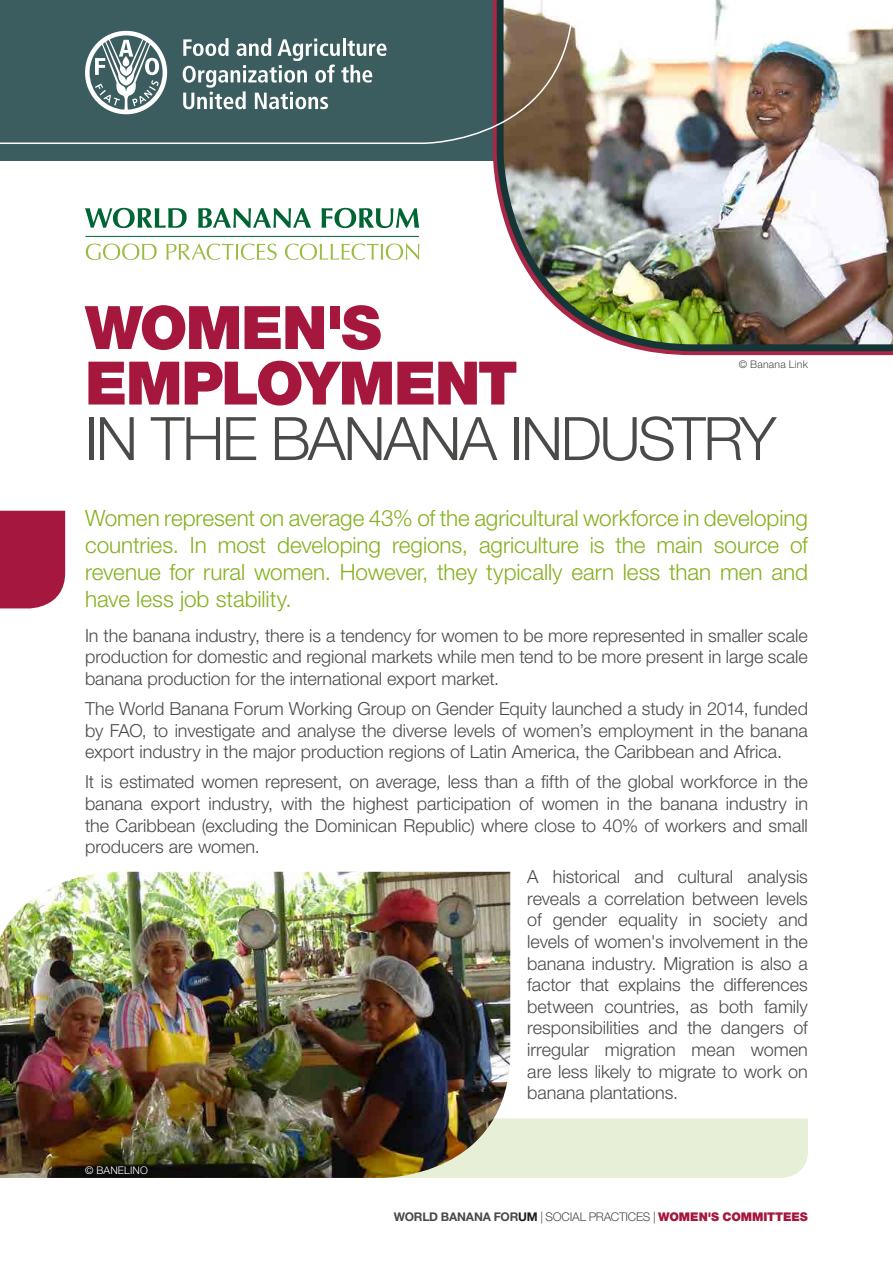
<style>
.page{position:relative;width:893px;height:1263px;background:#fff}
.page>*{position:absolute;margin:0;border:0;box-sizing:border-box;transform-origin:0 0}
.t1{font:300 60px "Helvetica Neue LT Std";letter-spacing:-.04em;color:#4a4a49}
.t2{font:900 60px/55.5px "Helvetica Neue LT Std";letter-spacing:-.025em;color:#a6173d}
.t3{font:300 22.5px/27px "Helvetica Neue LT Std";color:#85b11f;text-align:justify}
.t4{font:300 18px/21.6px "Helvetica Neue LT Std";color:#4a4a49;text-align:justify}
.t5{font:300 12px "Helvetica Neue LT Std";letter-spacing:-.02em;color:#4a4a49}
.t6{font:300 10.5px "Helvetica Neue LT Std";letter-spacing:.02em;color:#4a4a49}
.t7{font:300 10.5px "Helvetica Neue LT Std";letter-spacing:.015em;color:#fff}
.s1{font-weight:700}
.s2{font-weight:700;color:#1d1d1b}
.s3{font-weight:900;color:#a6173d}
</style>
<div class="page">
<svg style="left:85px;top:208px;width:334px;height:20px"></svg>
<svg style="left:86px;top:244px;width:333px;height:16px"></svg>
<hr style="left:85px;top:236px;width:334px;height:1px;background:#006533">
<div style="left:510px;top:1118px;width:298px;height:60px;background:#e8efd7"></div>
<div style="left:0;top:511px;width:65px;height:97px;background:#a6173d"></div>
<img style="left:0;top:872px;width:510px;height:306px">
<div style="left:0;top:0;width:893px;height:160px;background:#3b5d5f"></div>
<img style="left:493px;top:0;width:400px;height:355px">
<svg style="left:0;top:0;width:575px;height:145px"></svg>
<h1 class="t2" style="left:85px;top:300px;width:434px">WOMEN'S<br>EMPLOYMENT</h1>
<h1 class="t1" style="left:85px;top:402px;width:693px">IN THE BANANA INDUSTRY</h1>
<p class="t6" style="left:739px;top:358px;width:71px">© Banana Link</p>
<p class="t3" style="left:85px;top:504px;width:724px">Women represent on average 43% of the agricultural workforce in developing countries. In most developing regions, agriculture is the main source of revenue for rural women. However, they typically earn less than men and have less job stability.</p>
<p class="t4" style="left:85px;top:624px;width:724px">In the banana industry, there is a tendency for women to be more represented in smaller scale production for domestic and regional markets while men tend to be more present in large scale banana production for the international export market.</p>
<p class="t4" style="left:85px;top:697px;width:724px">The World Banana Forum Working Group on Gender Equity launched a study in 2014, funded by FAO, to investigate and analyse the diverse levels of women’s employment in the banana export industry in the major production regions of Latin America, the Caribbean and Africa.</p>
<p class="t4" style="left:85px;top:771px;width:724px">It is estimated women represent, on average, less than a fifth of the global workforce in the banana export industry, with the highest participation of women in the banana industry in the Caribbean (excluding the Dominican Republic) where close to 40% of workers and small producers are women.</p>
<p class="t4" style="left:527px;top:866px;width:282px">A historical and cultural analysis reveals a correlation between levels of gender equality in society and levels of women's involvement in the banana industry. Migration is also a factor that explains the differences between countries, as both family responsibilities and the dangers of irregular migration mean women are less likely to migrate to work on banana plantations.</p>
<p class="t7" style="left:85px;top:1163px;width:64px">© BANELINO</p>
<p class="t5" style="left:394px;top:1209px;width:416px"><span class="s1">WORLD BANANA FOR</span><span class="s2">UM</span> | SOCIAL PRACTICES | <span class="s3">WOMEN'S COMMITTEES</span></p>
</div>
